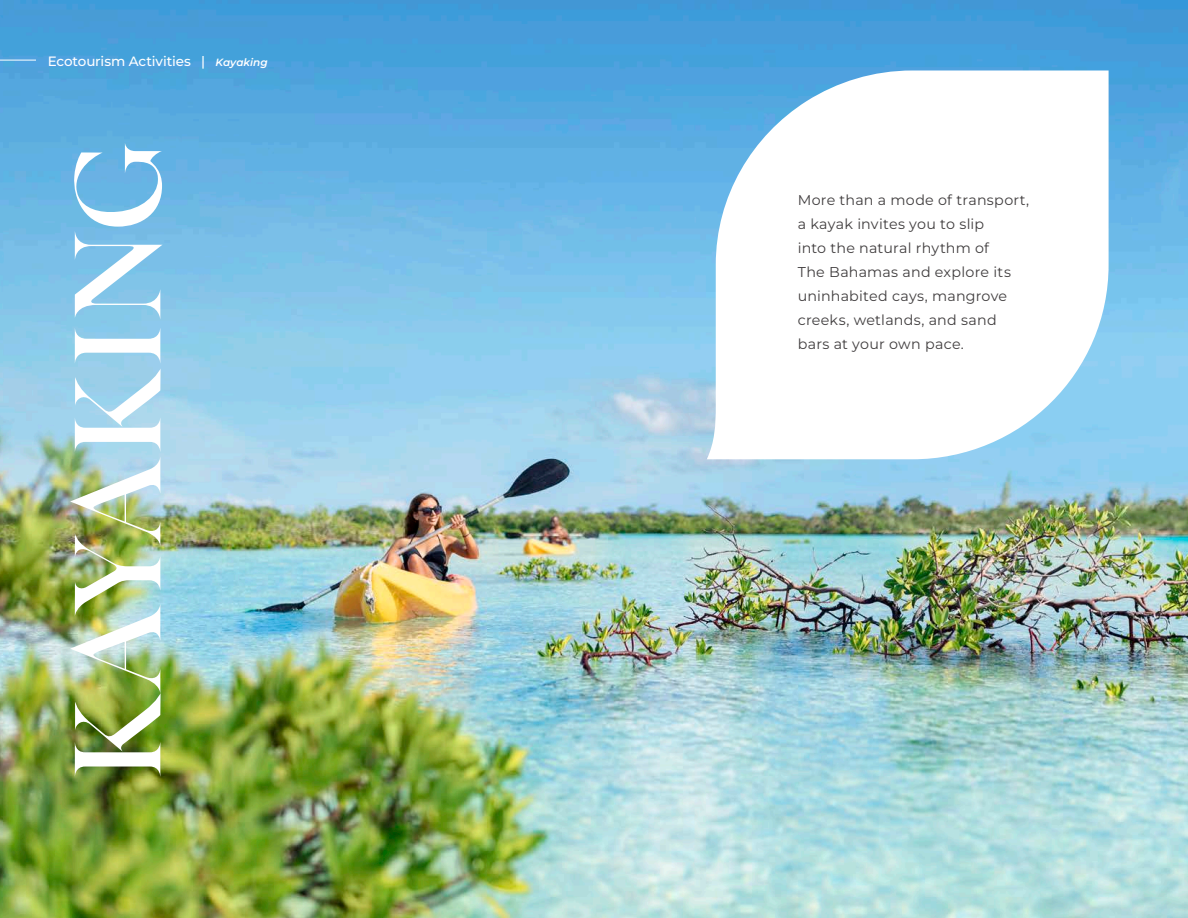
<style>
.page{position:relative;width:1188px;height:918px;background:#fff}
.page>*{position:absolute;margin:0;border:0;box-sizing:border-box;transform-origin:0 0}
.t1{font:500 122.1px "Silk Serif";color:#fff}
.t2{font:14.25px/24px "Montserrat";letter-spacing:.015em;color:#413e3f}
.t3{font:500 13.5px "Montserrat";letter-spacing:-.01em;color:#fff}
.s1{font-weight:600;font-style:italic;font-size:10.5px}
</style>
<div class="page">
<img style="left:0;top:0;width:1188px;height:918px">
<hr style="left:0;top:60px;width:36px;height:1px;background:#fff">
<svg style="left:707px;top:70px;width:402px;height:389px"></svg>
<p class="t3" style="left:48px;top:52px;width:221px">Ecotourism Activities | <span class="s1">Kayaking</span></p>
<h1 class="t1" style="left:47px;top:778px;width:640px;rotate:-90deg">KAYAKING</h1>
<p class="t2" style="left:798px;top:187px;width:233px">More than a mode of transport, a kayak invites you to slip<br>into the natural rhythm of<br>The Bahamas and explore its uninhabited cays, mangrove creeks, wetlands, and sand bars at your own pace.</p>
</div>
